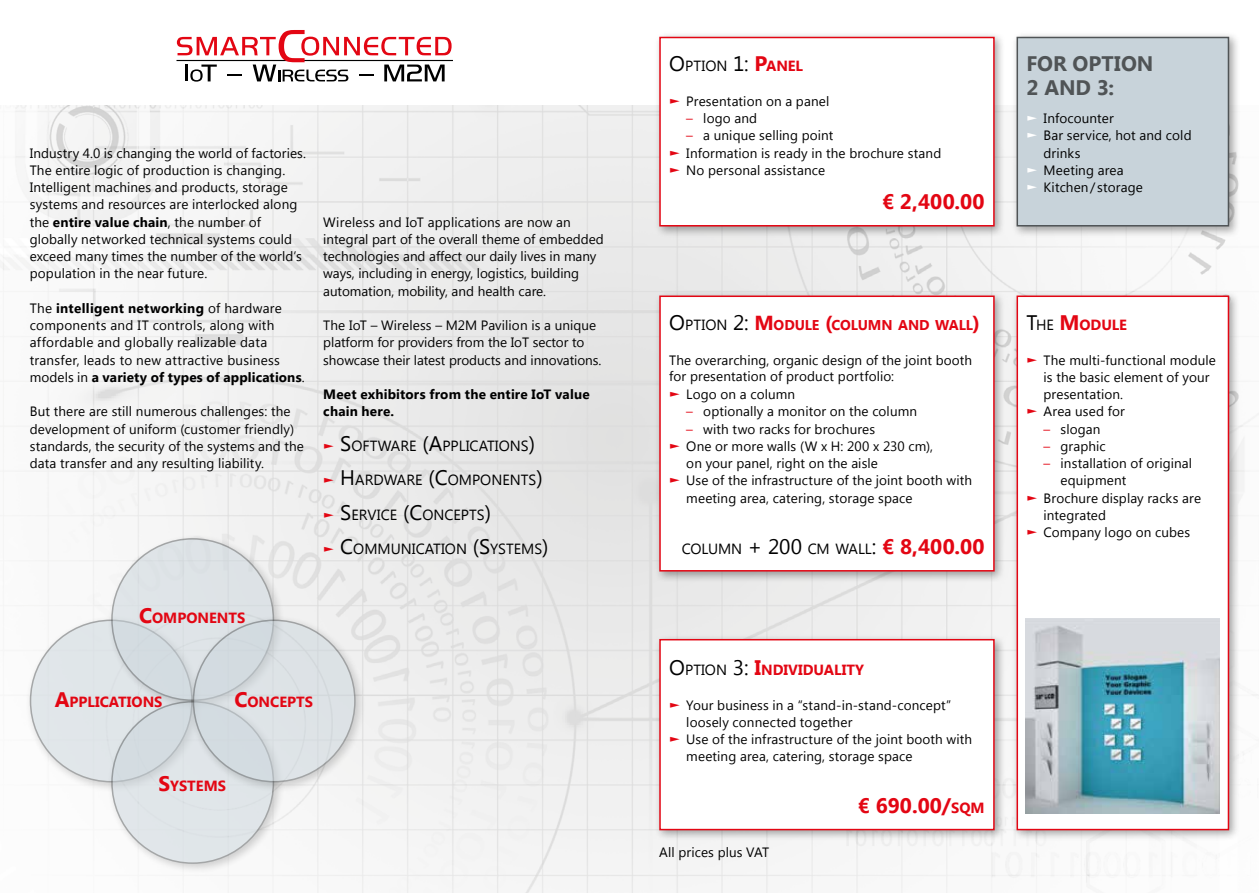
<style>
.page{position:relative;width:1259px;height:893px;background:#fff}
.page>*{position:absolute;margin:0;border:0;box-sizing:border-box;transform-origin:0 0}
.t1{font:700 21px "Segoe UI";color:#e30613}
.t2{font:700 21px/24px "Segoe UI";color:#505456}
.t3{font:14.7px "Segoe UI";color:#000}
.t4{font:700 14.7px "Segoe UI";color:#e30613}
.t5{font:700 14.1px "Segoe UI";letter-spacing:-.01em;color:#e30613}
.t6{font:13.5px/17.2px "Segoe UI";letter-spacing:.01em;color:#000}
.t7{font:700 13.5px/17.2px "Segoe UI";letter-spacing:.015em;color:#000}
.s1{font-weight:700}
.s2{font-size:13.5px;color:#e30613}
.s3{font-size:21px}
.s4{font-weight:700;font-size:21px;color:#e30613}
.s5{font-weight:700;color:#e30613}
.s6{color:#e30613}
.s7{font-weight:400;font-size:21px;color:#000}
.s8{font-weight:400;font-size:14.7px;color:#000}
.s9{font-size:20.25px}
.s10{font-weight:400;color:#000}
.s11{font-size:14.7px}
.s12{color:#fff}
</style>
<div class="page">
<img style="left:0;top:106px;width:1259px;height:787px">
<div style="left:25px;top:614px;width:179px;height:180px;background:#000;opacity:.35"></div>
<div style="left:31px;top:620px;width:161px;height:162px;background:#e0e6e9;border-radius:50%"></div>
<div style="left:106px;top:533px;width:179px;height:179px;background:#000;opacity:.35"></div>
<div style="left:112px;top:539px;width:161px;height:161px;background:#dde2e6;border-radius:50%"></div>
<div style="left:106px;top:696px;width:179px;height:179px;background:#000;opacity:.35"></div>
<svg style="left:112px;top:702px;width:161px;height:161px;fill:#e0e5e9"></svg>
<div style="left:187px;top:614px;width:180px;height:180px;background:#000;opacity:.35"></div>
<svg style="left:193px;top:620px;width:162px;height:162px;fill:#dadfe3"></svg>
<hr style="left:176px;top:60px;width:277px;height:1px;background:#000">
<svg style="left:177px;top:30px;width:274px;height:52px"></svg>
<div style="left:1011px;top:32px;width:229px;height:206px;background:#000;opacity:.35"></div>
<div style="left:1017px;top:38px;width:211px;height:188px;background:#c8d3da"></div>
<div style="left:1016px;top:37px;width:213px;height:189px;border:2px solid #505456"></div>
<div style="left:654px;top:32px;width:351px;height:206px;background:#000;opacity:.35"></div>
<div style="left:660px;top:38px;width:334px;height:188px;background:#fff"></div>
<div style="left:659px;top:37px;width:335px;height:189px;border:2px solid #e30613"></div>
<div style="left:654px;top:634px;width:352px;height:208px;background:#000;opacity:.35"></div>
<div style="left:660px;top:640px;width:334px;height:190px;background:#fff"></div>
<div style="left:659px;top:639px;width:335px;height:191px;border:2px solid #e30613"></div>
<div style="left:654px;top:290px;width:351px;height:293px;background:#000;opacity:.35"></div>
<div style="left:660px;top:296px;width:334px;height:275px;background:#fff"></div>
<div style="left:659px;top:296px;width:335px;height:276px;border:2px solid #e30613"></div>
<div style="left:1011px;top:290px;width:229px;height:552px;background:#000;opacity:.35"></div>
<div style="left:1017px;top:296px;width:211px;height:534px;background:#fff"></div>
<div style="left:1016px;top:296px;width:213px;height:534px;border:2px solid #e30613"></div>
<img style="left:1025px;top:619px;width:195px;height:194px">
<p class="t6" style="left:30px;top:143px;width:278px">Industry 4.0 is changing the world of factories.<br>The entire logic of production is changing.<br>Intelligent machines and products, storage systems and resources are interlocked along the <span class="s1">entire value chain</span>, the number of globally networked technical systems could exceed many times the number of the world’s population in the near future.</p>
<p class="t6" style="left:30px;top:299px;width:276px">The <span class="s1">intelligent networking</span> of hardware components and IT controls, along with affordable and globally realizable data transfer, leads to new attractive business models in <span class="s1">a variety of types of applications</span>.</p>
<p class="t6" style="left:30px;top:402px;width:276px">But there are still numerous challenges: the development of uniform (customer friendly) standards, the security of the systems and the data transfer and any resulting liability.</p>
<p class="t6" style="left:323px;top:213px;width:282px">Wireless and IoT applications are now an integral part of the overall theme of embedded technologies and affect our daily lives in many ways, including in energy, logistics, building automation, mobility, and health care.</p>
<p class="t6" style="left:323px;top:316px;width:280px">The IoT – Wireless – M2M Pavilion is a unique platform for providers from the IoT sector to showcase their latest products and innovations.</p>
<p class="t7" style="left:323px;top:385px;width:268px">Meet exhibitors from the entire IoT value chain here.</p>
<p class="t3" style="left:323px;top:435px;width:213px"><span class="s2">►</span> <span class="s3">S</span>OFTWARE <span class="s3">(A</span>PPLICATIONS<span class="s3">)</span></p>
<p class="t3" style="left:323px;top:470px;width:221px"><span class="s2">►</span> <span class="s3">H</span> ARDWARE <span class="s3">(C</span>OMPONENTS<span class="s3">)</span></p>
<p class="t3" style="left:323px;top:504px;width:169px"><span class="s2">►</span> <span class="s3">S</span>ERVICE <span class="s3">(C</span>ONCEPTS<span class="s3">)</span></p>
<p class="t3" style="left:323px;top:539px;width:227px"><span class="s2">►</span> <span class="s3">C</span>OMMUNICATION <span class="s3">(S</span>YSTEMS<span class="s3">)</span></p>
<p class="t4" style="left:139px;top:608px;width:108px"><span class="s3">C</span>OMPONENTS</p>
<p class="t4" style="left:55px;top:691px;width:109px"><span class="s3">A</span>PPLICATIONS</p>
<p class="t4" style="left:234px;top:691px;width:80px"><span class="s3">C</span>ONCEPTS</p>
<p class="t4" style="left:158px;top:775px;width:69px"><span class="s3">S</span>YSTEMS</p>
<p class="t3" style="left:669px;top:56px;width:135px"><span class="s3">O</span>PTION <span class="s3">1:</span> <span class="s4">P</span><span class="s5">ANEL</span></p>
<p class="t6" style="left:669px;top:92px;width:161px"><span class="s6">►</span> Presentation on a panel</p>
<p class="t6" style="left:686px;top:109px;width:72px"><span class="s6">–</span> logo and</p>
<p class="t6" style="left:669px;top:126px;width:273px;text-indent:17px"><span class="s6">–</span> a unique selling point<br><span class="s6">►</span> Information is ready in the brochure stand <span class="s6">►</span> No personal assistance</p>
<h1 class="t1" style="left:882px;top:187px;width:104px">€ 2,400.00</h1>
<p class="t5" style="left:669px;top:315px;width:312px"><span class="s7">O</span><span class="s8">PTION</span> <span class="s7">2:</span> <span class="s9">M</span> ODULE <span class="s9">(</span>COLUMN AND WALL<span class="s9">)</span></p>
<p class="t6" style="left:669px;top:351px;width:304px;line-height:16.5px">The overarching, organic design of the joint booth for presentation of product portfolio:</p>
<p class="t6" style="left:669px;top:385px;width:127px"><span class="s6">►</span> Logo on a column</p>
<p class="t6" style="left:686px;top:402px;width:232px"><span class="s6">–</span> optionally a monitor on the column</p>
<p class="t6" style="left:686px;top:419px;width:190px"><span class="s6">–</span> with two racks for brochures</p>
<p class="t6" style="left:669px;top:437px;width:265px"><span class="s6">►</span> One or more walls (W x H: 200 x 230 cm),</p>
<p class="t6" style="left:686px;top:454px;width:193px">on your panel, right on the aisle</p>
<p class="t6" style="left:669px;top:471px;width:304px"><span class="s6">►</span> Use of the infrastructure of the joint booth with</p>
<p class="t6" style="left:686px;top:488px;width:228px">meeting area, catering, storage space</p>
<p class="t3" style="left:682px;top:539px;width:304px">COLUMN <span class="s3">+ 200</span> CM WALL<span class="s3">:</span> <span class="s4">€ 8,400.00</span></p>
<p class="t4" style="left:669px;top:659px;width:196px"><span class="s7">O</span><span class="s10">PTION</span> <span class="s7">3:</span> <span class="s3">I</span>NDIVIDUALITY</p>
<p class="t6" style="left:669px;top:695px;width:283px"><span class="s6">►</span> Your business in a “stand-in-stand-concept”</p>
<p class="t6" style="left:686px;top:713px;width:168px">loosely connected together</p>
<p class="t6" style="left:669px;top:730px;width:304px"><span class="s6">►</span> Use of the infrastructure of the joint booth with</p>
<p class="t6" style="left:686px;top:747px;width:228px">meeting area, catering, storage space</p>
<h1 class="t1" style="left:858px;top:791px;width:128px">€ 690.00/<span class="s11">SQM</span></h1>
<p class="t6" style="left:659px;top:843px;width:111px">All prices plus VAT</p>
<h1 class="t2" style="left:1026px;top:51px;width:89px">FOR OPTION<br>2 AN D 3:</h1>
<p class="t6" style="left:1026px;top:109px;width:89px"><span class="s12">►</span> Infocounter</p>
<p class="t6" style="left:1026px;top:126px;width:167px"><span class="s12">►</span> Bar service, hot and cold</p>
<p class="t6" style="left:1043px;top:143px;width:38px">drinks</p>
<p class="t6" style="left:1026px;top:161px;width:99px"><span class="s12">►</span> Meeting area</p>
<p class="t6" style="left:1026px;top:178px;width:118px"><span class="s12">►</span> Kitchen/ storage</p>
<p class="t4" style="left:1026px;top:314px;width:102px"><span class="s7">T</span><span class="s10">HE</span> <span class="s3">M</span>ODULE</p>
<p class="t6" style="left:1026px;top:350px;width:191px"><span class="s6">►</span> The multi-functional module</p>
<p class="t6" style="left:1043px;top:368px;width:167px">is the basic element of your</p>
<p class="t6" style="left:1043px;top:385px;width:81px">presentation.</p>
<p class="t6" style="left:1026px;top:402px;width:100px"><span class="s6">►</span> Area used for</p>
<p class="t6" style="left:1043px;top:420px;width:58px"><span class="s6">–</span> slogan</p>
<p class="t6" style="left:1043px;top:437px;width:64px"><span class="s6">–</span> graphic</p>
<p class="t6" style="left:1043px;top:454px;width:150px"><span class="s6">–</span> installation of original</p>
<p class="t6" style="left:1060px;top:471px;width:67px">equipment</p>
<p class="t6" style="left:1026px;top:489px;width:176px"><span class="s6">►</span> Brochure display racks are</p>
<p class="t6" style="left:1043px;top:506px;width:64px">integrated</p>
<p class="t6" style="left:1026px;top:523px;width:165px"><span class="s6">►</span> Company logo on cubes</p>
</div>
